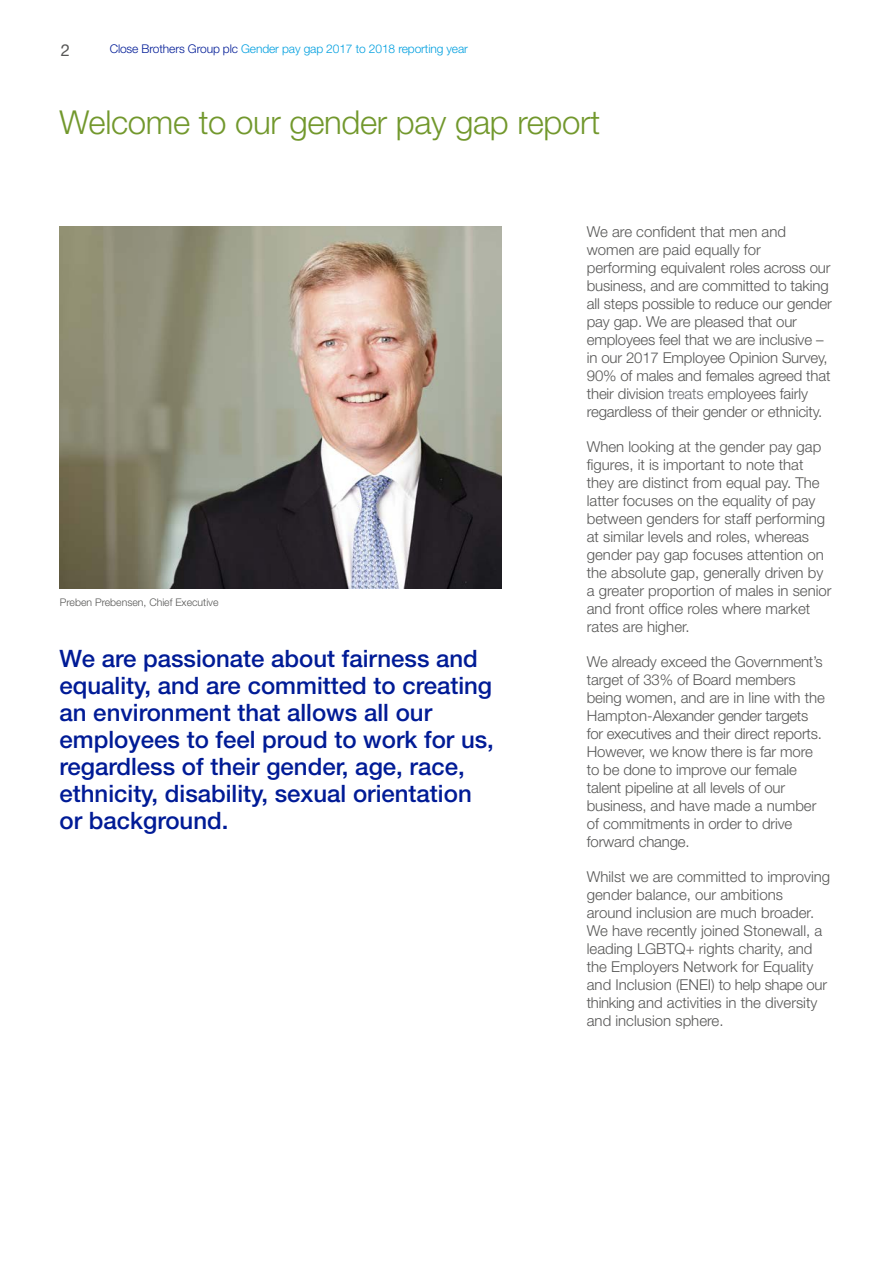
<style>
.page{position:relative;width:893px;height:1263px;background:#fff}
.page>*{position:absolute;margin:0;border:0;box-sizing:border-box;transform-origin:0 0}
.t1{font:300 33px "Helvetica Neue";letter-spacing:-.01em;color:#72982d}
.t2{font:500 24px/27px "Helvetica Neue";color:#001b96}
.t3{font:16.5px "Helvetica Neue";color:#575756}
.t4{font:300 15px/18px "Helvetica Neue";color:#575756}
.t5{font:300 12px "Helvetica Neue";letter-spacing:-.01em;color:#009fdf}
.t6{font:300 10.5px "Helvetica Neue";color:#575756}
.s1{color:#001b96}
.s2{color:#6a6d71}
</style>
<div class="page">
<img style="left:60px;top:226px;width:442px;height:363px">
<p class="t3" style="left:61px;top:40px;width:11px">2</p>
<p class="t5" style="left:110px;top:41px;width:360px"><span class="s1">Close Brothers Group plc</span> Gender pay gap 2017 to 2018 reporting year</p>
<h1 class="t1" style="left:60px;top:102px;width:542px">Welcome to our gender pay gap report</h1>
<p class="t6" style="left:60px;top:596px;width:160px">Preben Prebensen, Chief Executive</p>
<p class="t2" style="left:60px;top:644px;width:436px">We are passionate about fairness and equality, and are committed to creating an environment that allows all our employees to feel proud to work for us, regardless of their gender, age, race, ethnicity, disability, sexual orientation or background.</p>
<p class="t4" style="left:587px;top:222px;width:246px">We are confident that men and women are paid equally for performing equivalent roles across our business, and are committed to taking all steps possible to reduce our gender pay gap. We are pleased that our employees feel that we are inclusive – in our 2017 Employee Opinion Survey, 90% of males and females agreed that their division <span class="s2">treats em</span>ployees fairly regardless of their gender or ethnicity.</p>
<p class="t4" style="left:587px;top:437px;width:246px">When looking at the gender pay gap figures, it is important to note that they are distinct from equal pay. The latter focuses on the equality of pay between genders for staff performing at similar levels and roles, whereas gender pay gap focuses attention on the absolute gap, generally driven by a greater proportion of males in senior and front office roles where market rates are higher.</p>
<p class="t4" style="left:587px;top:652px;width:240px">We already exceed the Government’s target of 33% of Board members being women, and are in line with the<br>Hampton-Alexander gender targets for executives and their direct reports.<br>However, we know there is far more to be done to improve our female talent pipeline at all levels of our business, and have made a number of commitments in order to drive forward change.</p>
<p class="t4" style="left:587px;top:867px;width:245px">Whilst we are committed to improving gender balance, our ambitions around inclusion are much broader.<br>We have recently joined Stonewall, a leading LGBTQ+ rights charity, and the Employers Network for Equality and Inclusion (ENEI) to help shape our thinking and activities in the diversity and inclusion sphere.</p>
</div>
